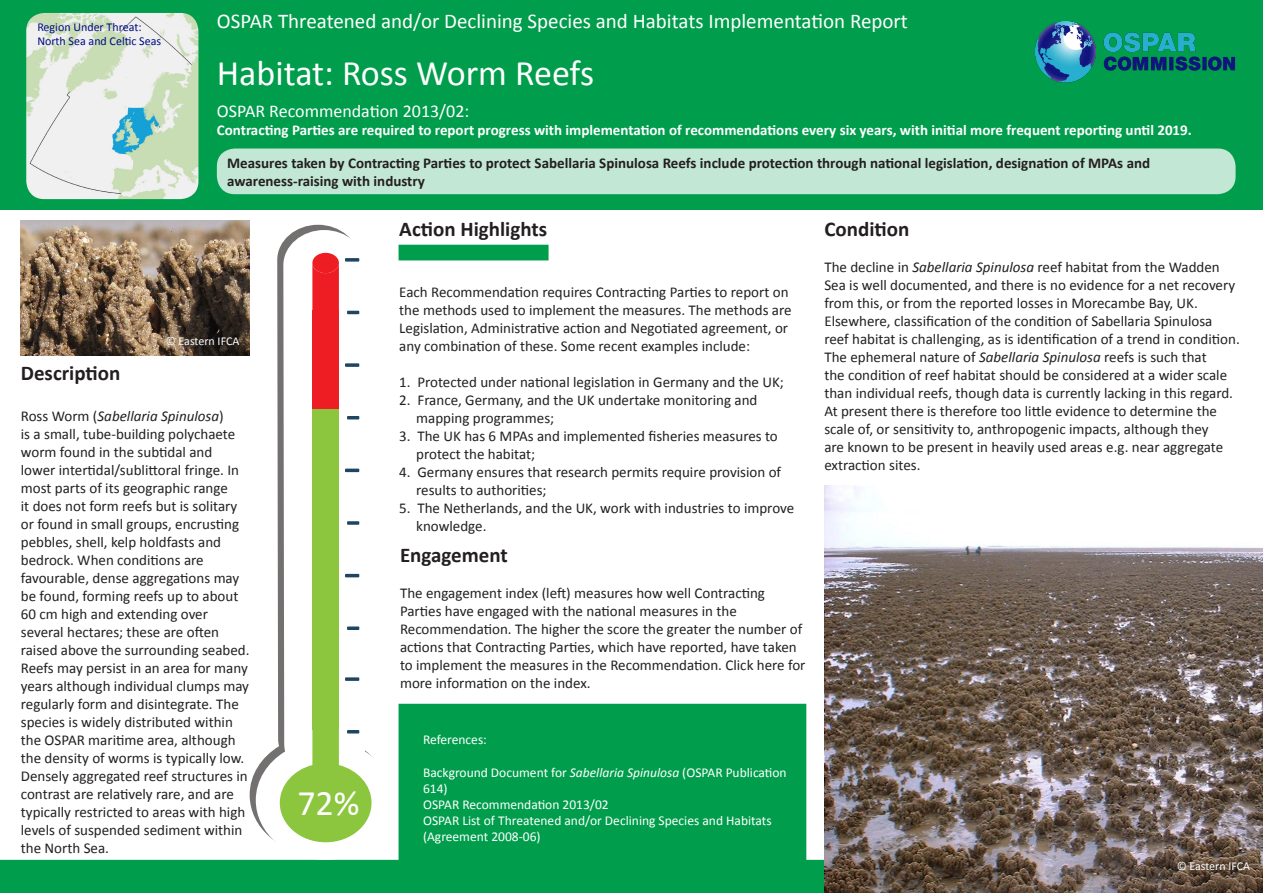
<style>
.page{position:relative;width:1263px;height:893px;background:#fff}
.page>*{position:absolute;margin:0;border:0;box-sizing:border-box;transform-origin:0 0}
.t1{font:36px "Calibri";color:#fff}
.t2{font:21px "Calibri";color:#fff}
.t3{font:700 21px "Calibri";color:#231f20}
.t4{font:18px "Calibri";color:#fff}
.t5{font:15px/18px "Calibri";color:#231f20}
.t6{font:700 15px/18px "Calibri";color:#231f20}
.t7{font:700 15px "Calibri";color:#fff}
.t8{font:13.5px/16.2px "Calibri";color:#fff}
.t9{font:12px "Calibri";color:#000b7f}
.t10{font:12px "Calibri";color:#fff}
.s1{font-style:italic}
</style>
<div class="page">
<div style="left:0;top:0;width:1263px;height:210px;background:#009e4c"></div>
<img style="left:26px;top:13px;width:172px;height:186px">
<div style="left:217px;top:149px;width:1018px;height:45px;background:#c3e7d5;border-radius:18px"></div>
<div style="left:0;top:860px;width:824px;height:33px;background:#009e4c"></div>
<div style="left:398px;top:704px;width:408px;height:180px;background:#009e4c"></div>
<img style="left:1036px;top:22px;width:204px;height:61px">
<svg style="left:250px;top:225px;width:89px;height:595px"></svg>
<svg style="left:256px;top:230px;width:138px;height:630px"></svg>
<svg style="left:345px;top:258px;width:14px;height:4px"></svg>
<svg style="left:347px;top:311px;width:12px;height:3px"></svg>
<svg style="left:345px;top:363px;width:14px;height:4px"></svg>
<svg style="left:347px;top:416px;width:12px;height:3px"></svg>
<hr style="left:345px;top:469px;width:14px;height:3px;background:#204561">
<svg style="left:347px;top:521px;width:12px;height:4px"></svg>
<hr style="left:345px;top:574px;width:14px;height:3px;background:#204561">
<svg style="left:347px;top:626px;width:12px;height:4px"></svg>
<svg style="left:345px;top:677px;width:14px;height:4px"></svg>
<svg style="left:280px;top:730px;width:91px;height:112px"></svg>
<div style="left:312px;top:626px;width:27px;height:104px;background:#8bc63e"></div>
<div style="left:312px;top:521px;width:27px;height:105px;background:#8bc63e"></div>
<div style="left:312px;top:311px;width:27px;height:175px;background:#ee1d23"></div>
<svg style="left:312px;top:253px;width:27px;height:58px;background:#ee292f"></svg>
<div style="left:398px;top:245px;width:151px;height:15px;background:#009e4c"></div>
<div style="left:312px;top:409px;width:27px;height:112px;background:#8bc63e"></div>
<img style="left:824px;top:486px;width:439px;height:407px">
<img style="left:21px;top:220px;width:229px;height:135px">
<p class="t9" style="left:37px;top:19px;width:106px">Region Under Threat:</p>
<p class="t9" style="left:37px;top:34px;width:125px">North Sea and Celtic Seas</p>
<p class="t2" style="left:217px;top:8px;width:693px">OSPAR Threatened and/or Declining Species and Habitats Implementation Report</p>
<p class="t1" style="left:217px;top:50px;width:379px">Habitat: Ross Worm Reefs</p>
<p class="t4" style="left:217px;top:99px;width:254px">OSPAR Recommendation 2013/02:</p>
<p class="t7" style="left:217px;top:120px;width:976px">Contracting Parties are required to report progress with implementation of recommendations every six years, with initial more frequent reporting until 2019.</p>
<p class="t6" style="left:227px;top:154px;width:924px">Measures taken by Contracting Parties to protect Sabellaria Spinulosa Reefs include protection through national legislation, designation of MPAs and awareness-raising with industry</p>
<p class="t3" style="left:399px;top:216px;width:149px">Action Highlights</p>
<p class="t3" style="left:824px;top:216px;width:86px">Condition</p>
<p class="t5" style="left:824px;top:258px;width:417px">The decline in <span class="s1">Sabellaria Spinulosa</span> reef habitat from the Wadden Sea is well documented, and there is no evidence for a net recovery from this, or from the reported losses in Morecambe Bay, UK.<br>Elsewhere, classification of the condition of Sabellaria Spinulosa reef habitat is challenging, as is identification of a trend in condition.<br>The ephemeral nature of <span class="s1">Sabellaria Spinulosa</span> reefs is such that<br>the condition of reef habitat should be considered at a wider scale than individual reefs, though data is currently lacking in this regard.<br>At present there is therefore too little evidence to determine the scale of, or sensitivity to, anthropogenic impacts, although they<br>are known to be present in heavily used areas e.g. near aggregate extraction sites.</p>
<p class="t5" style="left:399px;top:283px;width:394px">Each Recommendation requires Contracting Parties to report on the methods used to implement the measures. The methods are Legislation, Administrative action and Negotiated agreement, or any combination of these. Some recent examples include:</p>
<p class="t5" style="left:399px;top:373px;width:386px">1. Protected under national legislation in Germany and the UK;</p>
<p class="t5" style="left:399px;top:391px;width:360px">2. France, Germany, and the UK undertake monitoring and</p>
<p class="t5" style="left:416px;top:409px;width:139px">mapping programmes;</p>
<p class="t5" style="left:399px;top:427px;width:380px">3. The UK has 6 MPAs and implemented fisheries measures to</p>
<p class="t5" style="left:416px;top:445px;width:120px">protect the habitat;</p>
<p class="t5" style="left:399px;top:463px;width:383px">4. Germany ensures that research permits require provision of</p>
<p class="t5" style="left:416px;top:481px;width:132px">results to authorities;</p>
<p class="t5" style="left:399px;top:499px;width:396px">5. The Netherlands, and the UK, work with industries to improve</p>
<p class="t5" style="left:416px;top:517px;width:72px">knowledge.</p>
<p class="t10" style="left:166px;top:334px;width:75px">© Eastern IFCA</p>
<p class="t3" style="left:21px;top:360px;width:101px">Description</p>
<p class="t5" style="left:21px;top:407px;width:230px">Ross Worm (<span class="s1">Sabellaria Spinulosa</span>)<br>is a small, tube-building polychaete worm found in the subtidal and lower intertidal/sublittoral fringe. In most parts of its geographic range<br>it does not form reefs but is solitary or found in small groups, encrusting pebbles, shell, kelp holdfasts and bedrock. When conditions are favourable, dense aggregations may be found, forming reefs up to about 60 cm high and extending over several hectares; these are often raised above the surrounding seabed.<br>Reefs may persist in an area for many years although individual clumps may regularly form and disintegrate. The species is widely distributed within the OSPAR maritime area, although the density of worms is typically low.<br>Densely aggregated reef structures in contrast are relatively rare, and are typically restricted to areas with high levels of suspended sediment within the North Sea.</p>
<p class="t3" style="left:400px;top:541px;width:109px">Engagement</p>
<p class="t5" style="left:400px;top:584px;width:407px">The engagement index (left) measures how well Contracting Parties have engaged with the national measures in the Recommendation. The higher the score the greater the number of actions that Contracting Parties, which have reported, have taken to implement the measures in the Recommendation. Click here for more information on the index.</p>
<p class="t8" style="left:423px;top:732px;width:65px">References:</p>
<p class="t8" style="left:423px;top:764px;width:365px">Background Document for <span class="s1">Sabellaria Spinulosa</span> (OSPAR Publication<br>614)</p>
<p class="t8" style="left:423px;top:796px;width:187px">OSPAR Recommendation 2013/02</p>
<p class="t8" style="left:423px;top:813px;width:350px">OSPAR List of Threatened and/or Declining Species and Habitats (Agreement 2008-06)</p>
<p class="t1" style="left:297px;top:780px;width:64px">72%</p>
<p class="t10" style="left:1177px;top:859px;width:75px">© Eastern IFCA</p>
</div>
